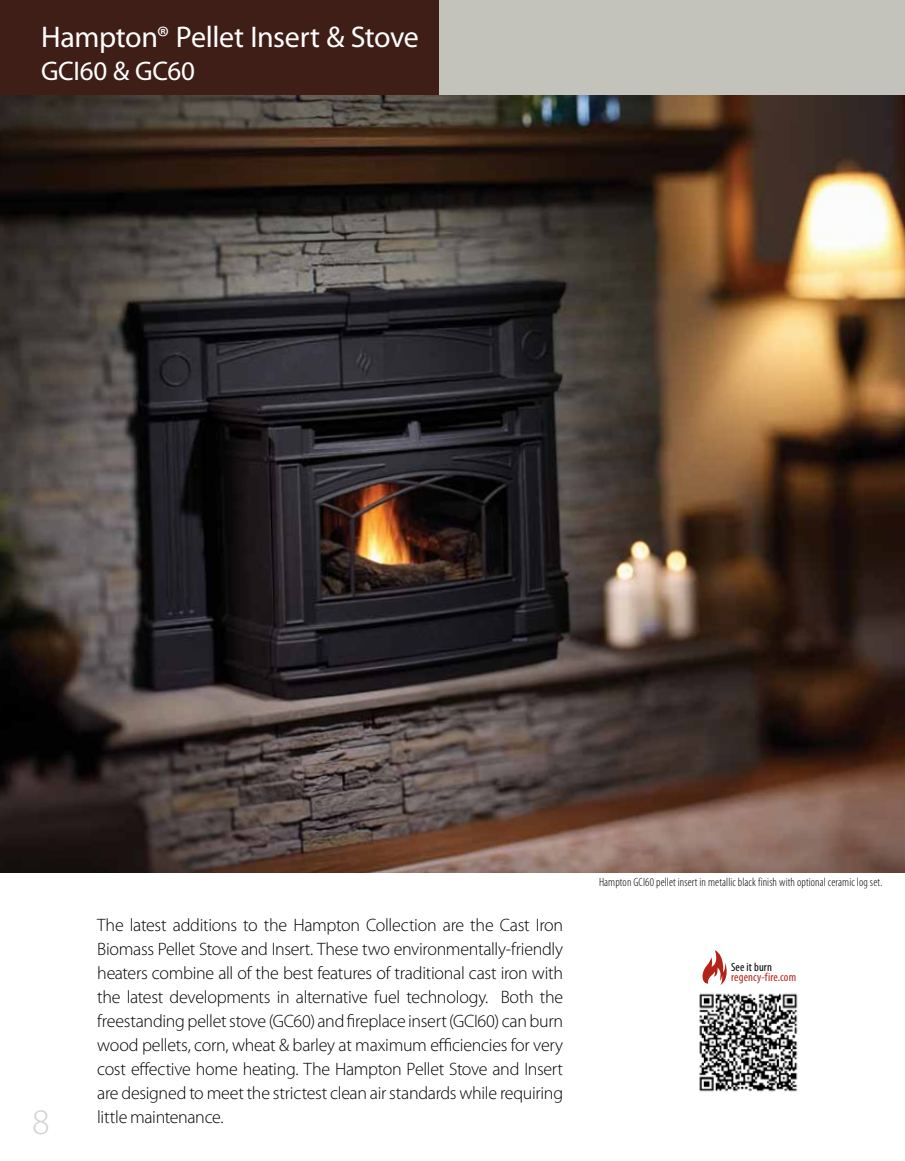
<style>
.page{position:relative;width:905px;height:1161px;background:#fff}
.page>*{position:absolute;margin:0;border:0;box-sizing:border-box;transform-origin:0 0}
.t1{font:300 36px "Myriad Pro";color:#d1d3d4}
.t2{font:30px "Myriad Pro";letter-spacing:-.01em;color:#fff}
.t3{font:27px "Myriad Pro";letter-spacing:-.01em;color:#fff}
.t4{font:300 18px/24px "Myriad Pro";letter-spacing:-.02em;color:#000;text-align:justify}
.t5{font:300 condensed 12px "Myriad Pro";letter-spacing:.01em;color:#000}
.t6{font:condensed 12px "Myriad Pro";letter-spacing:.015em;color:#b32317}
.t7{font:condensed 12px "Myriad Pro";letter-spacing:.015em;color:#000}
</style>
<div class="page">
<img style="left:0;top:94px;width:904px;height:778px">
<svg style="left:702px;top:950px;width:25px;height:35px"></svg>
<div style="left:328px;top:0;width:576px;height:94px;background:#c3c2bb"></div>
<div style="left:0;top:0;width:439px;height:94px;background:#3f1e17"></div>
<img style="left:699px;top:993px;width:99px;height:99px">
<h2 class="t2" style="left:41px;top:18px;width:379px">Hampton® Pellet Insert &amp; Stove</h2>
<h3 class="t3" style="left:41px;top:54px;width:155px">GCI60 &amp; GC60</h3>
<h1 class="t1" style="left:32px;top:1100px;width:19px">8</h1>
<p class="t4" style="left:97px;top:913px;width:467px">The latest additions to the Hampton Collection are the Cast Iron Biomass Pellet Stove and Insert. These two environmentally-friendly heaters combine all of the best features of traditional cast iron with the latest developments in alternative fuel technology. Both the freestanding pellet stove (GC60) and fireplace insert (GCI60) can burn wood pellets, corn, wheat &amp; barley at maximum efficiencies for very cost effective home heating. The Hampton Pellet Stove and Insert are designed to meet the strictest clean air standards while requiring little maintenance.</p>
<p class="t5" style="left:599px;top:875px;width:285px">Hampton GCI60 pellet insert in metallic black finish with optional ceramic log set.</p>
<p class="t7" style="left:731px;top:959px;width:42px">See it burn</p>
<p class="t6" style="left:731px;top:970px;width:67px">regency-fire.com</p>
</div>
